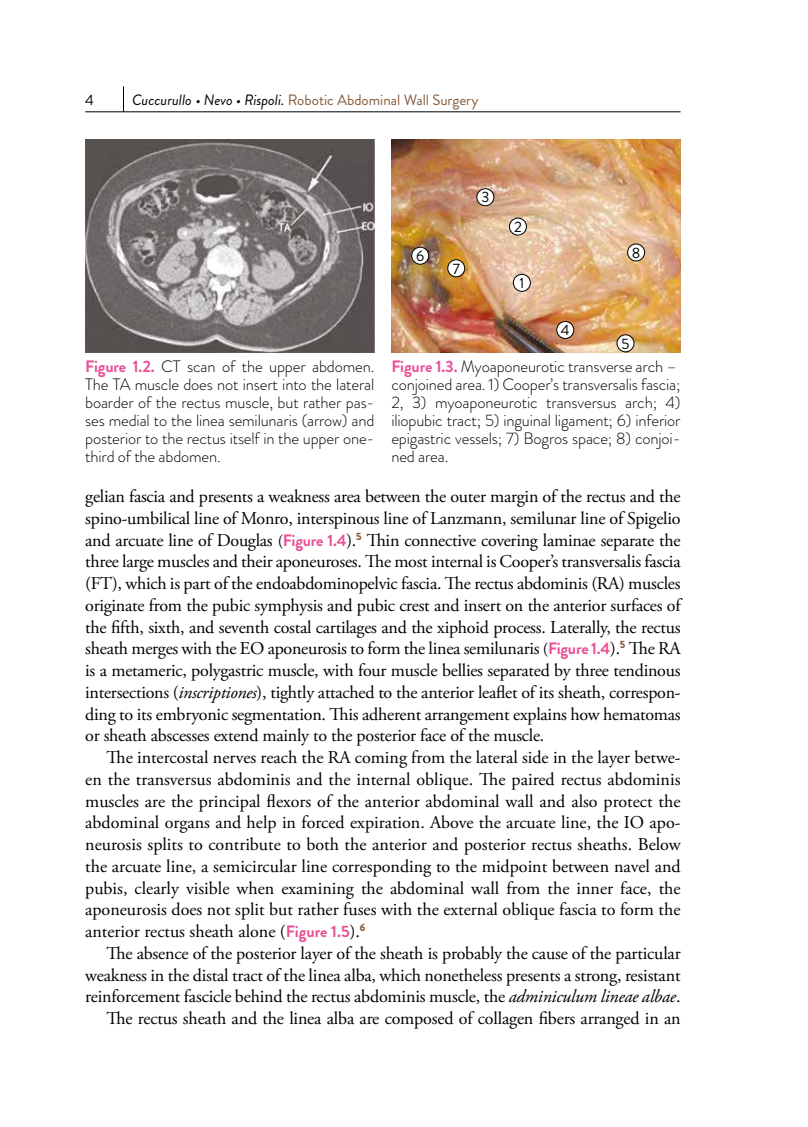
<style>
.page{position:relative;width:808px;height:1127px;background:#fff}
.page>*{position:absolute;margin:0;border:0;box-sizing:border-box;transform-origin:0 0}
.t1{font:18px/21.8px "Adobe Garamond Pro";letter-spacing:-.01em;color:#000;text-align:justify}
.t2{font:300 16.5px/18px "Brandon Grotesque";letter-spacing:-.01em;color:#000}
.t3{font:15px "Brandon Grotesque";color:#855a3b}
.t4{font:15px "Brandon Grotesque";color:#000}
.s1{font-style:italic;color:#000}
.s2{font-weight:700;color:#ea5297}
.s3{font-size:16.5px}
.s4{font-family:"Brandon Grotesque";font-weight:700;font-size:16.5px;color:#ea5297}
.s5{font-style:italic}
</style>
<div class="page">
<hr style="left:85px;top:111px;width:595px;height:1px;background:#000">
<svg style="left:123px;top:86px;width:1px;height:26px"></svg>
<img style="left:391px;top:139px;width:289px;height:213px">
<div style="left:477px;top:189px;width:17px;height:17px;background:#fff;border-radius:50%"></div>
<div style="left:476px;top:188px;width:18px;height:18px;border:1px solid #000;border-radius:50%"></div>
<div style="left:509px;top:218px;width:17px;height:17px;background:#fff;border-radius:50%"></div>
<div style="left:509px;top:218px;width:18px;height:17px;border:1px solid #000;border-radius:50%"></div>
<div style="left:513px;top:274px;width:17px;height:17px;background:#fff;border-radius:50%"></div>
<div style="left:513px;top:274px;width:18px;height:18px;border:1px solid #000;border-radius:50%"></div>
<div style="left:628px;top:244px;width:17px;height:17px;background:#fff;border-radius:50%"></div>
<div style="left:627px;top:244px;width:18px;height:17px;border:1px solid #000;border-radius:50%"></div>
<div style="left:617px;top:335px;width:17px;height:17px;background:#fff;border-radius:50%"></div>
<div style="left:617px;top:334px;width:17px;height:18px;border:1px solid #000;border-radius:50%"></div>
<div style="left:557px;top:321px;width:17px;height:17px;background:#fff;border-radius:50%"></div>
<div style="left:556px;top:321px;width:18px;height:18px;border:1px solid #000;border-radius:50%"></div>
<div style="left:448px;top:260px;width:17px;height:17px;background:#fff;border-radius:50%"></div>
<div style="left:447px;top:259px;width:18px;height:18px;border:1px solid #000;border-radius:50%"></div>
<div style="left:412px;top:247px;width:17px;height:17px;background:#fff;border-radius:50%"></div>
<div style="left:411px;top:247px;width:18px;height:18px;border:1px solid #000;border-radius:50%"></div>
<img style="left:85px;top:139px;width:289px;height:213px">
<p class="t4" style="left:85px;top:90px;width:10px">4</p>
<p class="t3" style="left:132px;top:90px;width:348px"><span class="s1">Cuccurullo • Nevo • Rispoli.</span> Robotic Abdominal Wall Surgery</p>
<p class="t2" style="left:85px;top:357px;width:291px;text-align:justify"><span class="s2">Figure 1.2.</span> CT scan of the upper abdomen.<br>The TA muscle does not insert into the lateral boarder of the rectus muscle, but rather pas&shy;ses medial to the linea semilunaris (arrow) and posterior to the rectus itself in the upper one&shy;third of the abdomen.</p>
<p class="t4" style="left:416px;top:245px;width:10px">6</p>
<p class="t4" style="left:481px;top:187px;width:9px">3</p>
<p class="t4" style="left:453px;top:258px;width:9px">7</p>
<p class="t4" style="left:514px;top:216px;width:9px">2</p>
<p class="t4" style="left:519px;top:273px;width:6px">1</p>
<p class="t4" style="left:561px;top:320px;width:10px">4</p>
<p class="t4" style="left:632px;top:242px;width:10px">8</p>
<p class="t4" style="left:621px;top:333px;width:9px">5</p>
<p class="t2" style="left:391px;top:357px;width:291px"><span class="s2">Figure 1.3.</span> Myoaponeurotic transverse arch – conjoined area. 1) Cooper’s transversalis fascia; 2, 3) myoaponeurotic transversus arch; 4) iliopubic tract; 5) inguinal ligament; 6) inferior epigastric vessels; 7) Bogros space; 8) conjoi&shy;ned area.</p>
<p class="t1" style="left:85px;top:486px;width:597px">gelian fascia and presents a weakness area between the outer margin of the rectus and the spino-umbilical line of Monro, interspinous line of Lanzmann, semilunar line of Spigelio and arcuate line of Douglas <span class="s3">(</span><span class="s4">Figure 1.4</span>).<sup>5</sup> Thin connective covering laminae separate the three large muscles and their aponeuroses. The most internal is Cooper’s transversalis fascia (FT), which is part of the endoabdominopelvic fascia. The rectus abdominis (RA) muscles originate from the pubic symphysis and pubic crest and insert on the anterior surfaces of the fifth, sixth, and seventh costal cartilages and the xiphoid process. Laterally, the rectus sheath merges with the EO aponeurosis to form the linea semilunaris <span class="s3">(</span><span class="s4">Figure 1.4</span>).<sup>5</sup> The RA is a metameric, polygastric muscle, with four muscle bellies separated by three tendinous intersections (<span class="s5">inscriptiones</span>), tightly attached to the anterior leaflet of its sheath, correspon&shy;ding to its embryonic segmentation. This adherent arrangement explains how hematomas or sheath abscesses extend mainly to the posterior face of the muscle.</p>
<p class="t1" style="left:85px;top:747px;width:597px;text-indent:21px">The intercostal nerves reach the RA coming from the lateral side in the layer betwe&shy;en the transversus abdominis and the internal oblique. The paired rectus abdominis muscles are the principal flexors of the anterior abdominal wall and also protect the abdominal organs and help in forced expiration. Above the arcuate line, the IO apo&shy;neurosis splits to contribute to both the anterior and posterior rectus sheaths. Below the arcuate line, a semicircular line corresponding to the midpoint between navel and pubis, clearly visible when examining the abdominal wall from the inner face, the aponeurosis does not split but rather fuses with the external oblique fascia to form the anterior rectus sheath alone (<span class="s4">Figure 1.5</span>).<sup>6</sup></p>
<p class="t1" style="left:85px;top:943px;width:597px;text-align:right">The absence of the posterior layer of the sheath is probably the cause of the particular weakness in the distal tract of the linea alba, which nonetheless presents a strong, resistant reinforcement fascicle behind the rectus abdominis muscle, the <span class="s5">adminiculum lineae albae</span>.<br>The rectus sheath and the linea alba are composed of collagen fibers arranged in an</p>
</div>
